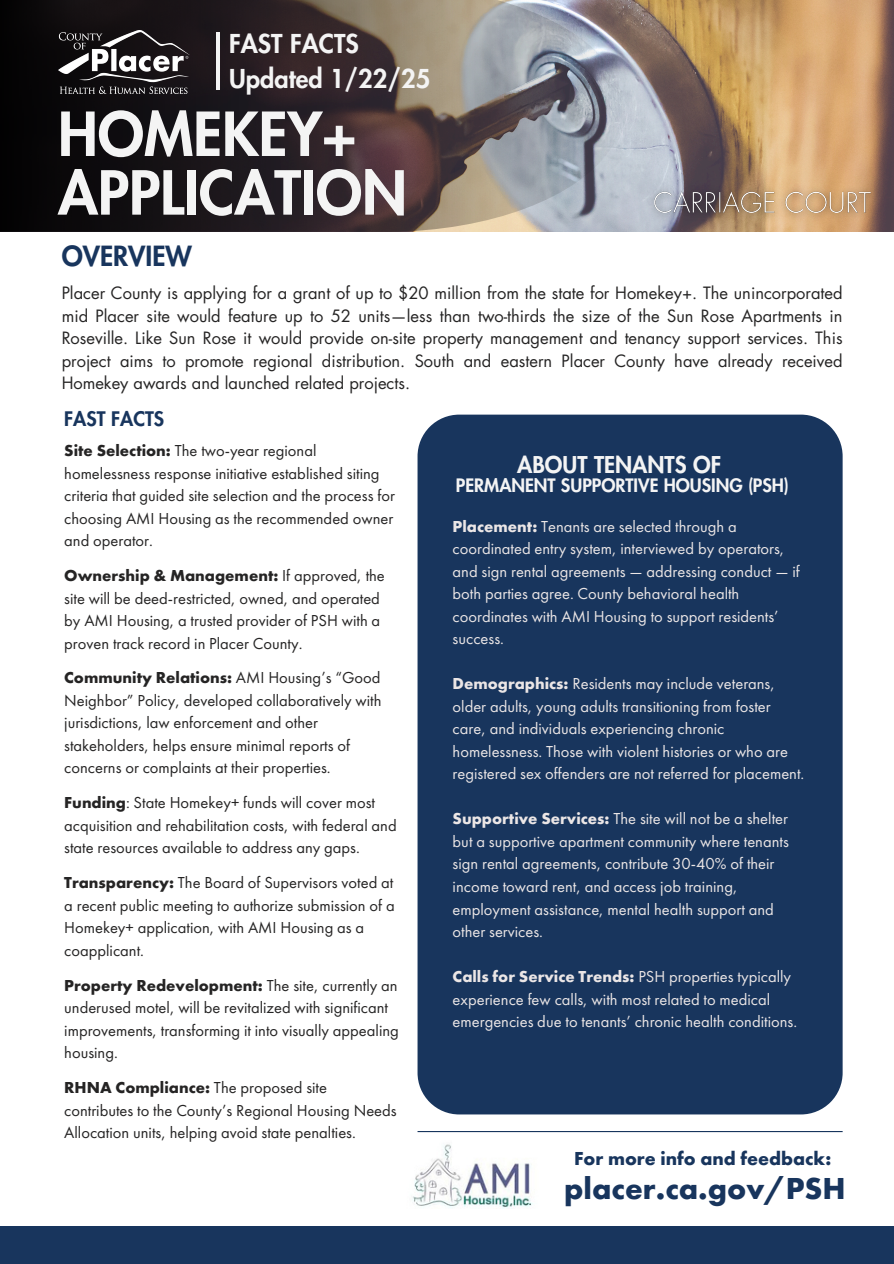
<style>
.page{position:relative;width:894px;height:1264px;background:#fff}
.page>*{position:absolute;margin:0;border:0;box-sizing:border-box;transform-origin:0 0}
.t1{font:300 76.8px "Futura Std";color:#f4f4f4}
.t2{font:800 58.95px/58.7px "Futura Std";color:#f4f4f4}
.t3{font:700 31.5px "Futura PT";color:#18355d}
.t4{font:800 27px "Futura Std";color:#18355d}
.t5{font:800 25.35px/35px "Futura Std";color:#f4f4f4}
.t6{font:800 22.5px "Futura Std";color:#f4f4f4}
.t7{font:700 19.5px "Futura PT";color:#18355d}
.t8{font:800 19.5px "Futura Std";color:#18355d}
.t9{font:800 18px "Futura Std";color:#f4f4f4}
.t10{font:16.5px/22.5px "Futura PT";color:#252424}
.t11{font:16.5px/22.5px "Futura PT";color:#ebe6e6}
.t12{font:16.5px/22.5px "Futura Std";color:#252424;text-align:justify}
.s1{font-weight:700}
</style>
<div class="page">
<img style="left:623px;top:0;width:270px;height:232px">
<svg style="left:0;top:0;width:623px;height:232px;background:#4c4648"></svg>
<div style="left:417px;top:414px;width:425px;height:700px;background:#18355d"></div>
<div style="left:0;top:1225px;width:893px;height:38px;background:#18355d"></div>
<hr style="left:417px;top:1130px;width:425px;height:2px;background:#18355d">
<img style="left:58px;top:30px;width:132px;height:63px">
<img style="left:412px;top:1144px;width:121px;height:64px">
<img style="left:640px;top:179px;width:244px;height:49px">
<p class="t1" style="left:209px;top:26px;width:18px">I</p>
<p class="t5" style="left:229px;top:27px;width:203px">FAST FACTS<br>Updated 1/22/25</p>
<p class="t2" style="left:58px;top:107px;width:350px">HOMEKEY+<br>APPLICATION</p>
<h4 class="t4" style="left:62px;top:244px;width:132px">OVERVIEW</h4>
<h1 class="t12" style="left:62px;top:283px;width:782px">Placer County is applying for a grant of up to $20 million from the state for Homekey+. The unincorporated mid Placer site would feature up to 52 units—less than two-thirds the size of the Sun Rose Apartments in Roseville. Like Sun Rose it would provide on-site property management and tenancy support services. This project aims to promote regional distribution. South and eastern Placer County have already received Homekey awards and launched related projects.</h1>
<p class="t8" style="left:64px;top:410px;width:101px">FAST FACTS</p>
<p class="t10" style="left:64px;top:440px;width:332px"><span class="s1">Site Selection:</span> The two-year regional homelessness response initiative established siting criteria that guided site selection and the process for choosing AMI Housing as the recommended owner and operator.</p>
<p class="t10" style="left:64px;top:565px;width:322px"><span class="s1">Ownership &amp; Management:</span> If approved, the site will be deed-restricted, owned, and operated by AMI Housing, a trusted provider of PSH with a proven track record in Placer County.</p>
<p class="t10" style="left:64px;top:667px;width:319px"><span class="s1">Community Relations:</span> AMI Housing’s “Good Neighbor” Policy, developed collaboratively with jurisdictions, law enforcement and other stakeholders, helps ensure minimal reports of concerns or complaints at their properties.</p>
<p class="t10" style="left:64px;top:792px;width:334px"><span class="s1">Funding</span>: State Homekey+ funds will cover most acquisition and rehabilitation costs, with federal and state resources available to address any gaps.</p>
<p class="t10" style="left:64px;top:872px;width:332px"><span class="s1">Transparency:</span> The Board of Supervisors voted at a recent public meeting to authorize submission of a Homekey+ application, with AMI Housing as a coapplicant.</p>
<h5 class="t10" style="left:64px;top:975px;width:336px"><span class="s1">Property Redevelopment:</span> The site, currently an underused motel, will be revitalized with significant improvements, transforming it into visually appealing housing.</h5>
<p class="t10" style="left:64px;top:1077px;width:334px"><span class="s1">RHNA Compliance:</span> The proposed site contributes to the County’s Regional Housing Needs<br>Allocation units, helping avoid state penalties.</p>
<p class="t6" style="left:517px;top:454px;width:205px">ABOUT TENANTS OF</p>
<p class="t9" style="left:456px;top:477px;width:334px">PERMANENT SUPPORTIVE HOUSING (PSH)</p>
<h2 class="t11" style="left:452px;top:516px;width:348px"><span class="s1">Placement:</span> Tenants are selected through a coordinated entry system, interviewed by operators, and sign rental agreements — addressing conduct — if both parties agree. County behavioral health coordinates with AMI Housing to support residents’ success.</h2>
<p class="t11" style="left:452px;top:673px;width:353px"><span class="s1">Demographics:</span> Residents may include veterans, older adults, young adults transitioning from foster care, and individuals experiencing chronic homelessness. Those with violent histories or who are registered sex offenders are not referred for placement.</p>
<h5 class="t11" style="left:452px;top:808px;width:337px"><span class="s1">Supportive Services:</span> The site will not be a shelter but a supportive apartment community where tenants sign rental agreements, contribute 30-40% of their income toward rent, and access job training, employment assistance, mental health support and other services.</h5>
<p class="t11" style="left:452px;top:966px;width:346px"><span class="s1">Calls for Service Trends:</span> PSH properties typically experience few calls, with most related to medical emergencies due to tenants’ chronic health conditions.</p>
<p class="t7" style="left:574px;top:1149px;width:258px">For more info and feedback:</p>
<p class="t3" style="left:564px;top:1175px;width:283px">placer.ca.gov/PSH</p>
</div>
